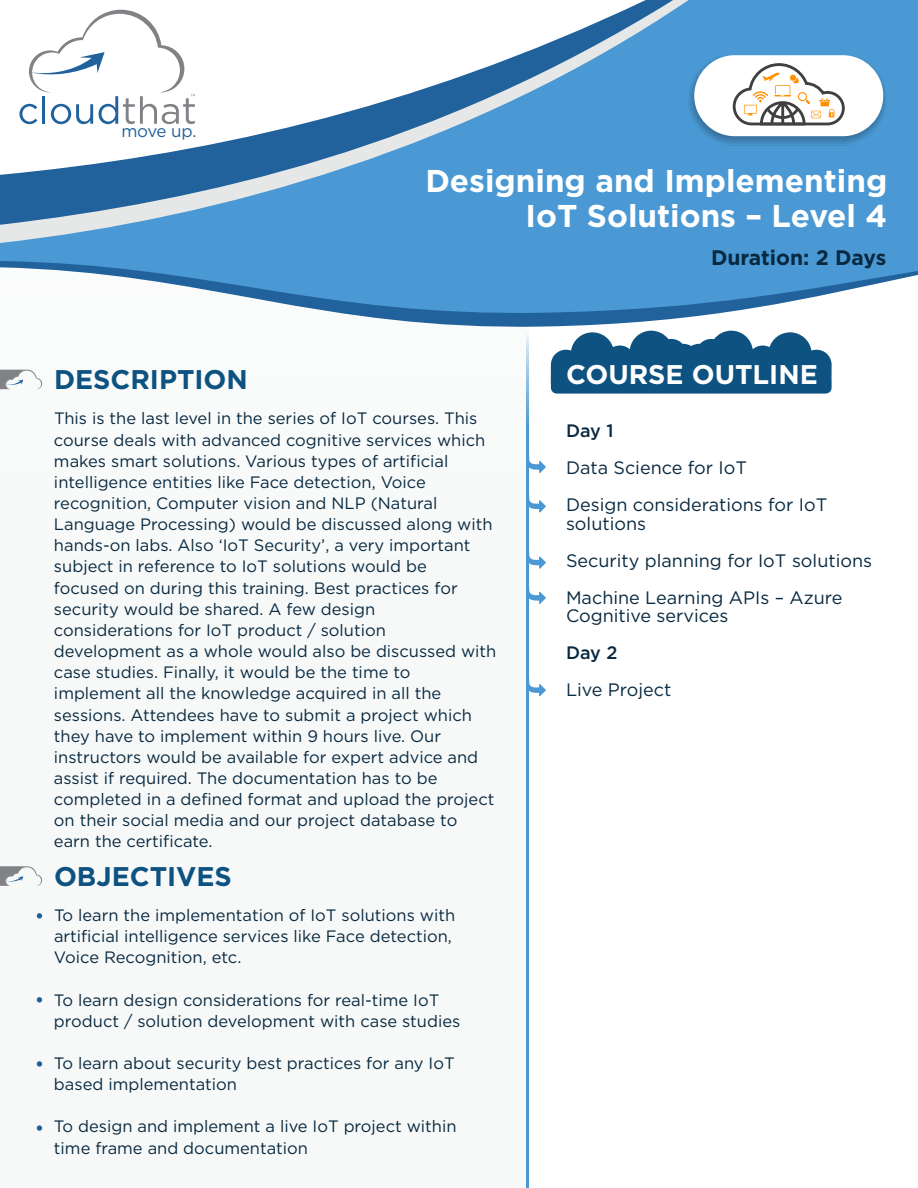
<style>
.page{position:relative;width:918px;height:1188px;background:#f7f9f9}
.page>*{position:absolute;margin:0;border:0;box-sizing:border-box;transform-origin:0 0}
.t1{font:700 31.5px/34.8px "Gotham HTF";color:#fff;text-align:right}
.t2{font:700 27px "Gotham HTF";color:#0d5280}
.t3{font:700 27px "Gotham HTF";color:#fff}
.t4{font:700 21px "Gotham HTF";color:#082940}
.t5{font:18px/36.9px "Gotham HTF";color:#082940}
.t6{font:500 18px "Gotham HTF";letter-spacing:-.01em;color:#082940}
.t7{font:16.95px "Gotham HTF";letter-spacing:-.03em;color:#21619c}
.t8{font:16.5px/21.1px "Gotham HTF";color:#082940}
</style>
<div class="page">
<hr style="left:526px;top:270px;width:3px;height:918px;background:#4a99d4">
<div style="left:529px;top:270px;width:389px;height:918px;background:#fff"></div>
<div style="left:0;top:0;width:918px;height:265px;background:#4a99d4"></div>
<svg style="left:0;top:261px;width:918px;height:70px"></svg>
<svg style="left:0;top:0;width:688px;height:243px"></svg>
<svg style="left:0;top:0;width:673px;height:225px"></svg>
<svg style="left:551px;top:331px;width:281px;height:63px;background:#326c93"></svg>
<svg style="left:529px;top:679px;width:17px;height:17px"></svg>
<svg style="left:529px;top:586px;width:17px;height:18px"></svg>
<svg style="left:529px;top:551px;width:17px;height:18px"></svg>
<svg style="left:529px;top:495px;width:17px;height:17px"></svg>
<svg style="left:529px;top:455px;width:17px;height:18px"></svg>
<svg style="left:0;top:370px;width:42px;height:19px"></svg>
<svg style="left:0;top:866px;width:42px;height:20px"></svg>
<svg style="left:37px;top:913px;width:5px;height:6px"></svg>
<svg style="left:37px;top:997px;width:5px;height:6px"></svg>
<svg style="left:37px;top:1061px;width:5px;height:6px"></svg>
<svg style="left:37px;top:1125px;width:5px;height:6px"></svg>
<div style="left:688px;top:56px;width:198px;height:89px;background:#231f20;opacity:.3"></div>
<div style="left:694px;top:55px;width:189px;height:81px;background:#fff;border-radius:40px"></div>
<svg style="left:19px;top:10px;width:176px;height:114px;background:#eaedf0"></svg>
<svg style="left:732px;top:63px;width:113px;height:63px"></svg>
<p class="t7" style="left:121px;top:122px;width:77px">move up.</p>
<h2 class="t2" style="left:54px;top:366px;width:195px">DESCRIPTION</h2>
<h1 class="t1" style="left:425px;top:164px;width:463px">Designing and Implementing<br>IoT Solutions – Level 4</h1>
<p class="t4" style="left:711px;top:247px;width:177px">Duration: 2 Days</p>
<h2 class="t3" style="left:566px;top:361px;width:253px">COURSE OUTLINE</h2>
<p class="t8" style="left:54px;top:408px;width:444px">This is the last level in the series of IoT courses. This course deals with advanced cognitive services which makes smart solutions. Various types of artificial intelligence entities like Face detection, Voice recognition, Computer vision and NLP (Natural Language Processing) would be discussed along with hands-on labs. Also ‘IoT Security’, a very important subject in reference to IoT solutions would be<br>focused on during this training. Best practices for security would be shared. A few design considerations for IoT product / solution development as a whole would also be discussed with case studies. Finally, it would be the time to implement all the knowledge acquired in all the sessions. Attendees have to submit a project which they have to implement within 9 hours live. Our instructors would be available for expert advice and assist if required. The documentation has to be completed in a defined format and upload the project on their social media and our project database to earn the certificate.</p>
<h2 class="t2" style="left:54px;top:863px;width:179px">OBJECTIVES</h2>
<p class="t8" style="left:54px;top:905px;width:403px">To learn the implementation of IoT solutions with artificial intelligence services like Face detection,<br>Voice Recognition, etc.</p>
<p class="t8" style="left:54px;top:989px;width:408px">To learn design considerations for real-time IoT product / solution development with case studies</p>
<p class="t8" style="left:54px;top:1053px;width:402px">To learn about security best practices for any IoT based implementation</p>
<p class="t8" style="left:54px;top:1116px;width:404px">To design and implement a live IoT project within time frame and documentation</p>
<p class="t6" style="left:566px;top:422px;width:49px">Day 1</p>
<p class="t5" style="left:566px;top:450px;width:263px">Data Science for IoT<br>Design considerations for IoT</p>
<p class="t5" style="left:566px;top:505px;width:308px">solutions<br>Security planning for IoT solutions<br>Machine Learning APIs – Azure</p>
<p class="t5" style="left:566px;top:597px;width:164px">Cognitive services</p>
<p class="t6" style="left:566px;top:644px;width:53px">Day 2</p>
<p class="t5" style="left:566px;top:672px;width:107px">Live Project</p>
</div>
